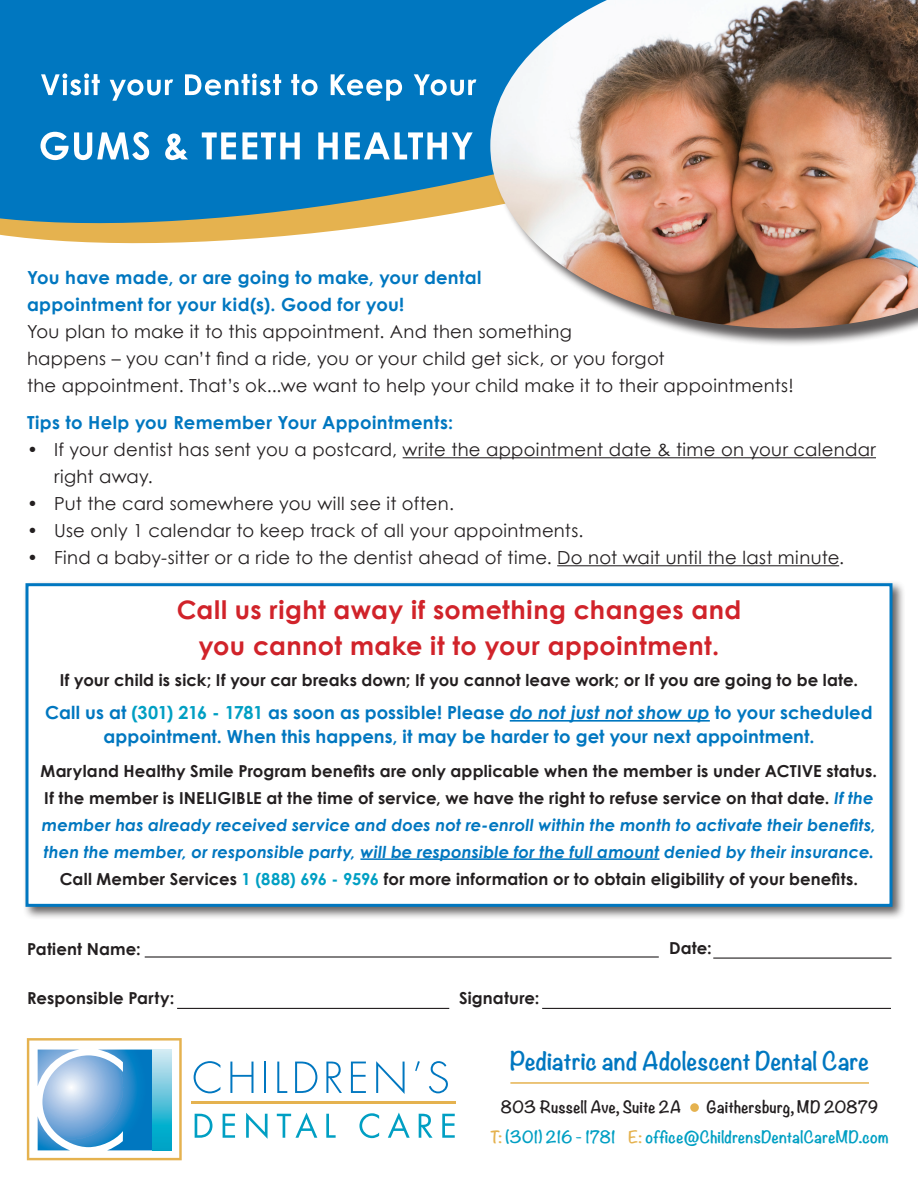
<style>
.page{position:relative;width:918px;height:1188px;background:#fff}
.page>*{position:absolute;margin:0;border:0;box-sizing:border-box;transform-origin:0 0}
.t1{font:700 25.5px/36px "Century Gothic";letter-spacing:.015em;color:#d1232a;text-align:center}
.t2{font:700 22.5px "Noteworthy";color:#0077c0}
.t3{font:18px/27px "Century Gothic";letter-spacing:.015em;color:#231f20}
.t4{font:700 18px/27px "Century Gothic";letter-spacing:.01em;color:#0077c0}
.t5{font:700 16.5px/27px "Century Gothic";letter-spacing:.01em;color:#231f20;text-align:center}
.t6{font:700 15px/30px "Noteworthy";letter-spacing:.01em;color:#009fc3}
.t7{font:700 15px "Noteworthy";letter-spacing:.01em;color:#231f20}
.s1{color:#009fc3}
.s2{font-style:italic}
.s3{font-style:italic;color:#0077c0}
.s4{color:#231f20}
.s5{color:#e5b24f}
</style>
<div class="page">
<svg style="left:0;top:0;width:490px;height:244px;background:#2a85b5"></svg>
<div style="left:493px;top:0;width:425px;height:347px;background:#231f20;opacity:.75"></div>
<img style="left:490px;top:0;width:428px;height:328px">
<svg style="left:194px;top:1061px;width:26px;height:32px"></svg>
<svg style="left:230px;top:1062px;width:23px;height:31px"></svg>
<hr style="left:264px;top:1062px;width:2px;height:31px;background:#0077c0">
<svg style="left:277px;top:1062px;width:10px;height:31px"></svg>
<svg style="left:295px;top:1062px;width:22px;height:31px"></svg>
<svg style="left:326px;top:1062px;width:16px;height:31px"></svg>
<svg style="left:351px;top:1062px;width:15px;height:31px"></svg>
<svg style="left:376px;top:1061px;width:29px;height:33px"></svg>
<svg style="left:415px;top:1061px;width:5px;height:10px"></svg>
<svg style="left:429px;top:1061px;width:19px;height:32px"></svg>
<svg style="left:195px;top:1114px;width:17px;height:24px"></svg>
<svg style="left:223px;top:1114px;width:12px;height:24px"></svg>
<svg style="left:246px;top:1113px;width:22px;height:26px"></svg>
<svg style="left:277px;top:1113px;width:40px;height:25px"></svg>
<svg style="left:326px;top:1114px;width:10px;height:24px"></svg>
<svg style="left:359px;top:1113px;width:20px;height:25px"></svg>
<svg style="left:388px;top:1113px;width:22px;height:25px"></svg>
<svg style="left:419px;top:1114px;width:14px;height:24px"></svg>
<svg style="left:442px;top:1114px;width:13px;height:24px"></svg>
<hr style="left:191px;top:1102px;width:264px;height:2px;background:#e5b24f">
<svg style="left:27px;top:1038px;width:155px;height:122px"></svg>
<svg style="left:153px;top:1049px;width:19px;height:101px;background:#5bc3db"></svg>
<svg style="left:41px;top:73px;width:435px;height:28px"></svg>
<svg style="left:40px;top:132px;width:433px;height:28px"></svg>
<hr style="left:403px;top:457px;width:473px;height:1px;background:#231f20">
<hr style="left:557px;top:565px;width:282px;height:1px;background:#231f20">
<div style="left:22px;top:580px;width:883px;height:340px;background:#231f20;opacity:.7"></div>
<div style="left:26px;top:583px;width:866px;height:324px;background:#fff;border:3px solid #0077c0"></div>
<hr style="left:510px;top:720px;width:200px;height:2px;background:#0077c0">
<hr style="left:360px;top:858px;width:300px;height:2px;background:#0077c0">
<hr style="left:510px;top:1082px;width:359px;height:2px;background:#e5b24f">
<div style="left:690px;top:1103px;width:9px;height:9px;background:#e5b24f;border-radius:50%"></div>
<hr style="left:145px;top:956px;width:514px;height:2px;background:#231f20">
<hr style="left:177px;top:1008px;width:272px;height:1px;background:#231f20">
<hr style="left:713px;top:958px;width:179px;height:1px;background:#231f20">
<hr style="left:542px;top:1008px;width:349px;height:1px;background:#231f20">
<p class="t4" style="left:27px;top:263px;width:456px">You have made, or are going to make, your dental appointment for your kid(s). Good for you!</p>
<p class="t3" style="left:27px;top:317px;width:768px">You plan to make it to this appointment. And then something<br>happens – you can’t find a ride, you or your child get sick, or you forgot<br>the appointment. That’s ok...we want to help your child make it to their appointments!</p>
<p class="t4" style="left:27px;top:409px;width:428px">Tips to Help you Remember Your Appointments:</p>
<p class="t3" style="left:54px;top:436px;width:824px;text-indent:-27px">• If your dentist has sent you a postcard, write the appointment date &amp; time on your calendar right away.</p>
<p class="t3" style="left:27px;top:490px;width:428px">• Put the card somewhere you will see it often.</p>
<p class="t3" style="left:27px;top:517px;width:558px">• Use only 1 calendar to keep track of all your appointments.</p>
<p class="t3" style="left:27px;top:544px;width:819px">• Find a baby-sitter or a ride to the dentist ahead of time. Do not wait until the last minute.</p>
<p class="t1" style="left:177px;top:591px;width:566px">Call us right away if something changes and you cannot make it to your appointment.</p>
<p class="t5" style="left:60px;top:667px;width:800px">If your child is sick; If your car breaks down; If you cannot leave work; or If you are going to be late.</p>
<p class="t4" style="left:45px;top:700px;width:829px;line-height:24px;text-align:center">Call us at <span class="s1">(301) 216 - 1781</span> as soon as possible! Please <span class="s2">do not just not show up</span> to your scheduled appointment. When this happens, it may be harder to get your next appointment.</p>
<p class="t5" style="left:41px;top:757px;width:838px">Maryland Healthy Smile Program benefits are only applicable when the member is under ACTIVE status.<br>If the member is INELIGIBLE at the time of service, we have the right to refuse service on that date. <span class="s3">If the member has already received service and does not re-enroll within the month to activate their benefits, then the member, or responsible party, will be responsible for the full amount denied by their insurance.<br></span>Call Member Services <span class="s1">1 (888) 696 - 9596</span> for more information or to obtain eligibility of your benefits.</p>
<p class="t5" style="left:27px;top:935px;width:115px">Patient Name:</p>
<p class="t5" style="left:27px;top:984px;width:149px">Responsible Party:</p>
<p class="t5" style="left:459px;top:984px;width:82px">Signature:</p>
<p class="t5" style="left:669px;top:934px;width:44px">Date:</p>
<p class="t2" style="left:510px;top:1041px;width:361px">Pediatric and Adolescent Dental Care</p>
<p class="t7" style="left:501px;top:1093px;width:182px">803 Russell Ave, Suite 2A</p>
<p class="t6" style="left:490px;top:1091px;width:400px;text-indent:216px"><span class="s4">Gaithersburg, MD 20879<br></span><span class="s5">T:</span> (301) 216 - 1781 <span class="s5">E:</span> office@ChildrensDentalCareMD.com</p>
</div>
